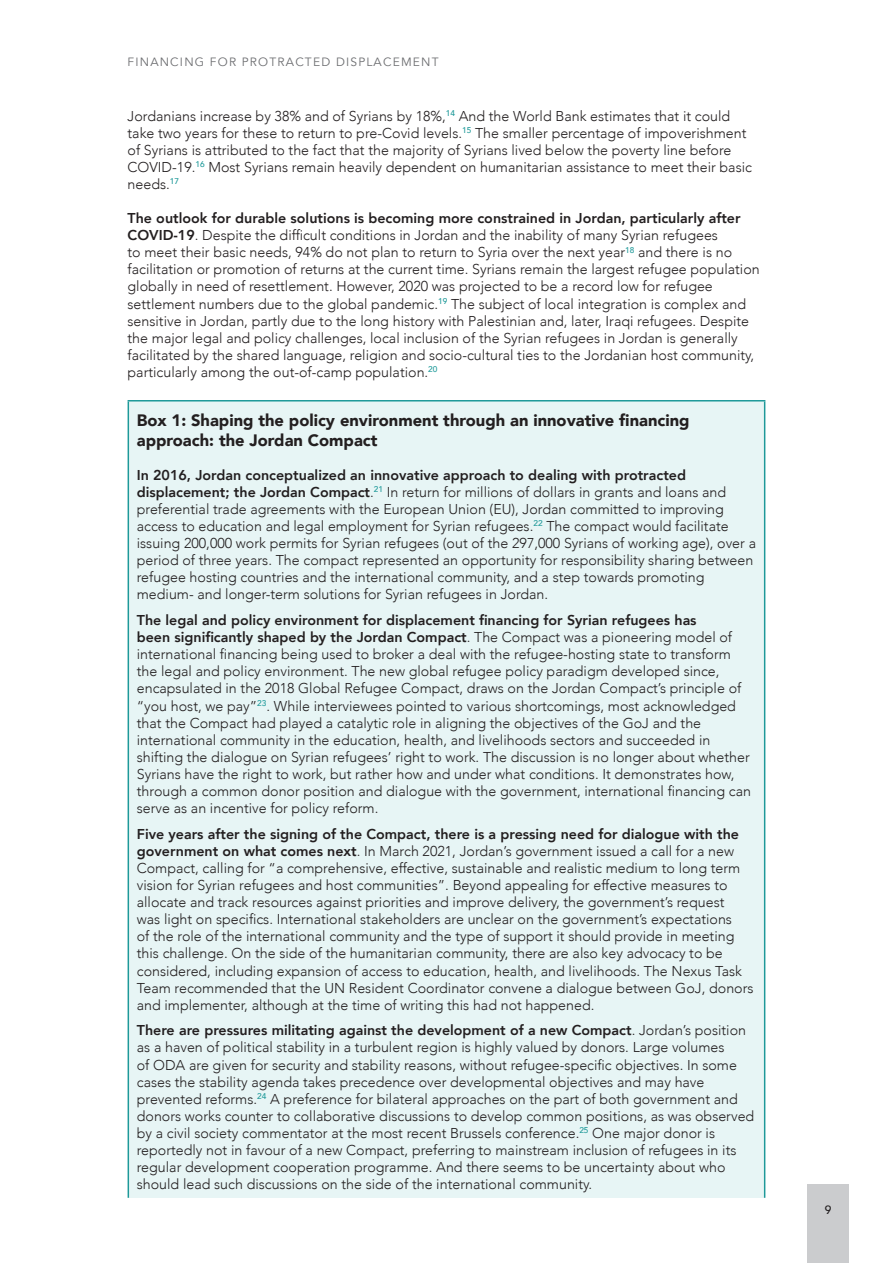
<style>
.page{position:relative;width:893px;height:1263px;background:#fff}
.page>*{position:absolute;margin:0;border:0;box-sizing:border-box;transform-origin:0 0}
.t1{font:900 16.5px/19.8px "Avenir";color:#231f20}
.t2{font:300 14.25px/17.1px "Avenir";color:#231f20}
.t3{font:12px "Avenir";letter-spacing:.1em;color:#6c6d70}
.t4{font:500 12px "Avenir";color:#231f20}
.s1{font-weight:800}
</style>
<div class="page">
<div style="left:807px;top:1185px;width:42px;height:78px;background:#cbccce"></div>
<div style="left:128px;top:401px;width:637px;height:797px;background:#e7f5f5"></div>
<hr style="left:128px;top:400px;width:637px;height:1px;background:#1e9999">
<hr style="left:128px;top:401px;width:1px;height:797px;background:#1e9999">
<hr style="left:764px;top:401px;width:1px;height:797px;background:#1e9999">
<p class="t3" style="left:128px;top:55px;width:313px">FINANCING FOR PROTRACTED DISPLACEMENT</p>
<p class="t2" style="left:128px;top:107px;width:626px">Jordanians increase by 38% and of Syrians by 18%,<sup>14</sup> And the World Bank estimates that it could take two years for these to return to pre-Covid levels.<sup>15</sup> The smaller percentage of impoverishment of Syrians is attributed to the fact that the majority of Syrians lived below the poverty line before COVID-19.<sup>16</sup> Most Syrians remain heavily dependent on humanitarian assistance to meet their basic needs.<sup>17</sup></p>
<p class="t2" style="left:128px;top:210px;width:634px"><span class="s1">The outlook for durable solutions is becoming more constrained in Jordan, particularly after COVID-19</span>. Despite the difficult conditions in Jordan and the inability of many Syrian refugees<br>to meet their basic needs, 94% do not plan to return to Syria over the next year<sup>18</sup> and there is no facilitation or promotion of returns at the current time. Syrians remain the largest refugee population globally in need of resettlement. However, 2020 was projected to be a record low for refugee settlement numbers due to the global pandemic.<sup>19</sup> The subject of local integration is complex and sensitive in Jordan, partly due to the long history with Palestinian and, later, Iraqi refugees. Despite the major legal and policy challenges, local inclusion of the Syrian refugees in Jordan is generally facilitated by the shared language, religion and socio-cultural ties to the Jordanian host community, particularly among the out-of-camp population.<sup>20</sup></p>
<p class="t1" style="left:137px;top:410px;width:554px">Box 1: Shaping the policy environment through an innovative financing approach: the Jordan Compact</p>
<p class="t2" style="left:137px;top:466px;width:621px"><span class="s1">In 2016, Jordan conceptualized an innovative approach to dealing with protracted displacement; the Jordan Compact</span>.<sup>21</sup> In return for millions of dollars in grants and loans and preferential trade agreements with the European Union (EU), Jordan committed to improving access to education and legal employment for Syrian refugees.<sup>22</sup> The compact would facilitate issuing 200,000 work permits for Syrian refugees (out of the 297,000 Syrians of working age), over a period of three years. The compact represented an opportunity for responsibility sharing between refugee hosting countries and the international community, and a step towards promoting medium- and longer-term solutions for Syrian refugees in Jordan.</p>
<p class="t2" style="left:137px;top:611px;width:616px"><span class="s1">The legal and policy environment for displacement financing for Syrian refugees has<br>been significantly shaped by the Jordan Compact</span>. The Compact was a pioneering model of international financing being used to broker a deal with the refugee-hosting state to transform the legal and policy environment. The new global refugee policy paradigm developed since, encapsulated in the 2018 Global Refugee Compact, draws on the Jordan Compact’s principle of “you host, we pay”<sup>23</sup>. While interviewees pointed to various shortcomings, most acknowledged that the Compact had played a catalytic role in aligning the objectives of the GoJ and the international community in the education, health, and livelihoods sectors and succeeded in shifting the dialogue on Syrian refugees’ right to work. The discussion is no longer about whether Syrians have the right to work, but rather how and under what conditions. It demonstrates how, through a common donor position and dialogue with the government, international financing can serve as an incentive for policy reform.</p>
<p class="t2" style="left:137px;top:825px;width:618px"><span class="s1">Five years after the signing of the Compact, there is a pressing need for dialogue with the government on what comes next</span>. In March 2021, Jordan’s government issued a call for a new Compact, calling for “a comprehensive, effective, sustainable and realistic medium to long term vision for Syrian refugees and host communities”. Beyond appealing for effective measures to allocate and track resources against priorities and improve delivery, the government’s request<br>was light on specifics. International stakeholders are unclear on the government’s expectations<br>of the role of the international community and the type of support it should provide in meeting this challenge. On the side of the humanitarian community, there are also key advocacy to be considered, including expansion of access to education, health, and livelihoods. The Nexus Task Team recommended that the UN Resident Coordinator convene a dialogue between GoJ, donors and implementer, although at the time of writing this had not happened.</p>
<p class="t2" style="left:137px;top:1022px;width:619px"><span class="s1">There are pressures militating against the development of a new Compact</span>. Jordan’s position as a haven of political stability in a turbulent region is highly valued by donors. Large volumes<br>of ODA are given for security and stability reasons, without refugee-specific objectives. In some cases the stability agenda takes precedence over developmental objectives and may have prevented reforms.<sup>24</sup> A preference for bilateral approaches on the part of both government and donors works counter to collaborative discussions to develop common positions, as was observed by a civil society commentator at the most recent Brussels conference.<sup>25</sup> One major donor is reportedly not in favour of a new Compact, preferring to mainstream inclusion of refugees in its regular development cooperation programme. And there seems to be uncertainty about who should lead such discussions on the side of the international community.</p>
<p class="t4" style="left:825px;top:1199px;width:8px">9</p>
</div>
